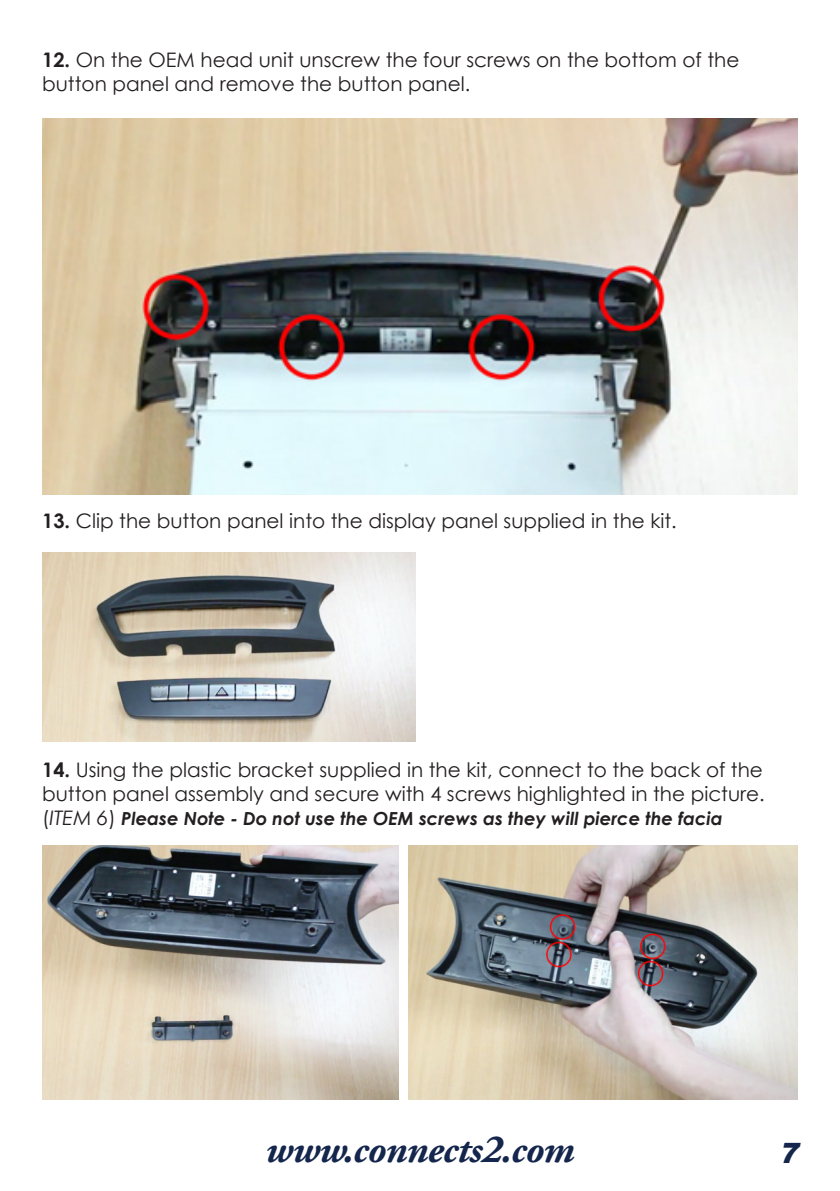
<style>
.page{position:relative;width:840px;height:1191px;background:#fff}
.page>*{position:absolute;margin:0;border:0;box-sizing:border-box;transform-origin:0 0}
.t1{font:italic 700 40px "Adobe Garamond Pro";letter-spacing:-.02em;color:#15264d}
.t2{font:italic 900 28px "Arial";color:#15264d}
.t3{font:20px/24px "Century Gothic";color:#231f20}
.t4{font:italic 700 18px "Century Gothic";color:#231f20}
.s1{font-weight:700}
.s2{font-weight:400;font-style:normal;font-size:20px}
.s3{font-weight:400;font-size:20px}
</style>
<div class="page">
<img style="left:42px;top:119px;width:755px;height:375px">
<img style="left:42px;top:552px;width:373px;height:189px">
<img style="left:42px;top:845px;width:356px;height:254px">
<img style="left:408px;top:845px;width:389px;height:254px">
<p class="t3" style="left:42px;top:47px;width:698px"><span class="s1">12.</span> On the OEM head unit unscrew the four screws on the bottom of the</p>
<p class="t3" style="left:42px;top:71px;width:429px">button panel and remove the button panel.</p>
<p class="t3" style="left:42px;top:508px;width:635px"><span class="s1">13.</span> Clip the button panel into the display panel supplied in the kit.</p>
<p class="t3" style="left:42px;top:758px;width:723px"><span class="s1">14.</span> Using the plastic bracket supplied in the kit, connect to the back of the button panel assembly and secure with 4 screws highlighted in the picture.</p>
<p class="t4" style="left:42px;top:805px;width:681px"><span class="s2">(</span><span class="s3">ITEM 6</span><span class="s2">)</span> Please Note - Do not use the OEM screws as they will pierce the facia</p>
<h1 class="t1" style="left:265px;top:1126px;width:310px">www.connects2.com</h1>
<h2 class="t2" style="left:779px;top:1135px;width:20px">7</h2>
</div>
